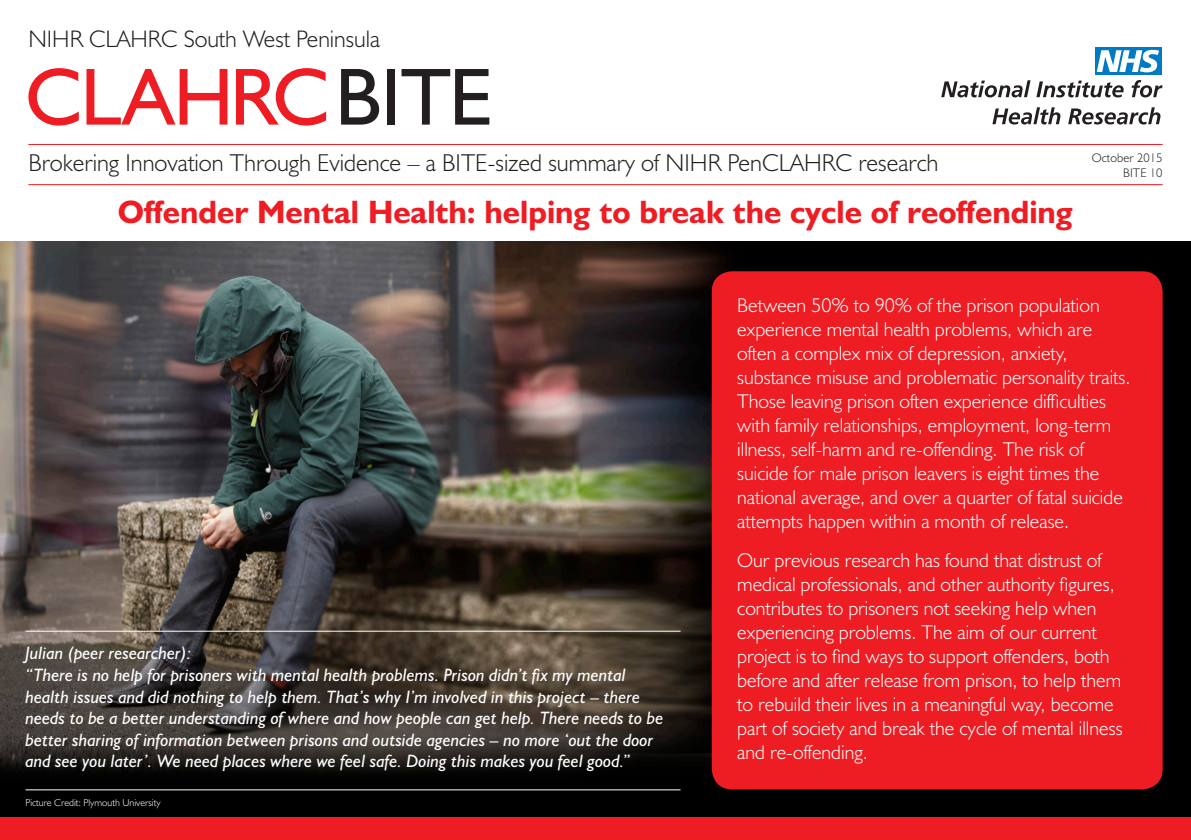
<style>
.page{position:relative;width:1191px;height:840px;background:#fff}
.page>*{position:absolute;margin:0;border:0;box-sizing:border-box;transform-origin:0 0}
.t1{font:81.4px "Humanist 521 BT";letter-spacing:-.02em;color:#ee1d23}
.t2{font:700 32.4px "Humanist 521 BT";color:#ee1d23}
.t3{font:300 24.4px "Humanist 521 BT";color:#231f20}
.t4{font:300 24px "Humanist 521 BT";color:#231f20}
.t5{font:300 20px/24px "Humanist 521 BT";color:#fff}
.t6{font:italic 18px/21.6px "Humanist 521 BT";color:#fff}
.t7{font:300 12.4px "Humanist 521 BT";letter-spacing:.01em;color:#231f20}
.t8{font:300 10px "Humanist 521 BT";color:#fff}
.s1{color:#231f20}
</style>
<div class="page">
<hr style="left:28px;top:144px;width:1134px;height:1px;background:#ee1d23">
<hr style="left:28px;top:184px;width:1134px;height:1px;background:#ee1d23">
<img style="left:0;top:242px;width:1191px;height:574px">
<div style="left:711px;top:271px;width:451px;height:517px;background:#ee1d23;border-radius:20px"></div>
<hr style="left:26px;top:630px;width:654px;height:1px;background:#fff">
<hr style="left:26px;top:788px;width:654px;height:1px;background:#fff">
<div style="left:0;top:816px;width:1191px;height:23px;background:#ee1d23"></div>
<svg style="left:941px;top:80px;width:89px;height:17px"></svg>
<svg style="left:1036px;top:80px;width:87px;height:17px"></svg>
<svg style="left:1131px;top:80px;width:31px;height:17px"></svg>
<svg style="left:992px;top:107px;width:68px;height:17px"></svg>
<svg style="left:1068px;top:107px;width:92px;height:17px"></svg>
<div style="left:1094px;top:48px;width:67px;height:27px;background:#007ac2"></div>
<svg style="left:1096px;top:50px;width:63px;height:22px"></svg>
<p class="t4" style="left:28px;top:24px;width:353px">NIHR CLAHRC South West Peninsula</p>
<p class="t1" style="left:26px;top:47px;width:469px">CLAHRC<span class="s1">BITE</span></p>
<p class="t3" style="left:28px;top:148px;width:911px">Brokering Innovation Through Evidence – a BITE-sized summary of NIHR PenCLAHRC research</p>
<p class="t2" style="left:118px;top:192px;width:956px">Offender Mental Health: helping to break the cycle of reoffending</p>
<p class="t7" style="left:1091px;top:150px;width:72px">October 2015</p>
<p class="t7" style="left:1123px;top:165px;width:41px">BITE 10</p>
<p class="t6" style="left:26px;top:641px;width:167px">Julian (peer researcher):</p>
<p class="t6" style="left:26px;top:663px;width:639px">“There is no help for prisoners with mental health problems. Prison didn’t fix my mental health issues and did nothing to help them. That’s why I’m involved in this project – there needs to be a better understanding of where and how people can get help. There needs to be better sharing of information between prisons and outside agencies – no more ‘out the door and see you later’. We need places where we feel safe. Doing this makes you feel good.”</p>
<p class="t8" style="left:26px;top:796px;width:137px">Picture Credit: Plymouth University</p>
<p class="t5" style="left:737px;top:292px;width:395px">Between 50% to 90% of the prison population experience mental health problems, which are often a complex mix of depression, anxiety, substance misuse and problematic personality traits.<br>Those leaving prison often experience difficulties with family relationships, employment, long-term illness, self-harm and re-offending. The risk of suicide for male prison leavers is eight times the national average, and over a quarter of fatal suicide attempts happen within a month of release.</p>
<p class="t5" style="left:737px;top:547px;width:387px">Our previous research has found that distrust of medical professionals, and other authority figures, contributes to prisoners not seeking help when experiencing problems. The aim of our current project is to find ways to support offenders, both before and after release from prison, to help them to rebuild their lives in a meaningful way, become part of society and break the cycle of mental illness and re-offending.</p>
</div>
